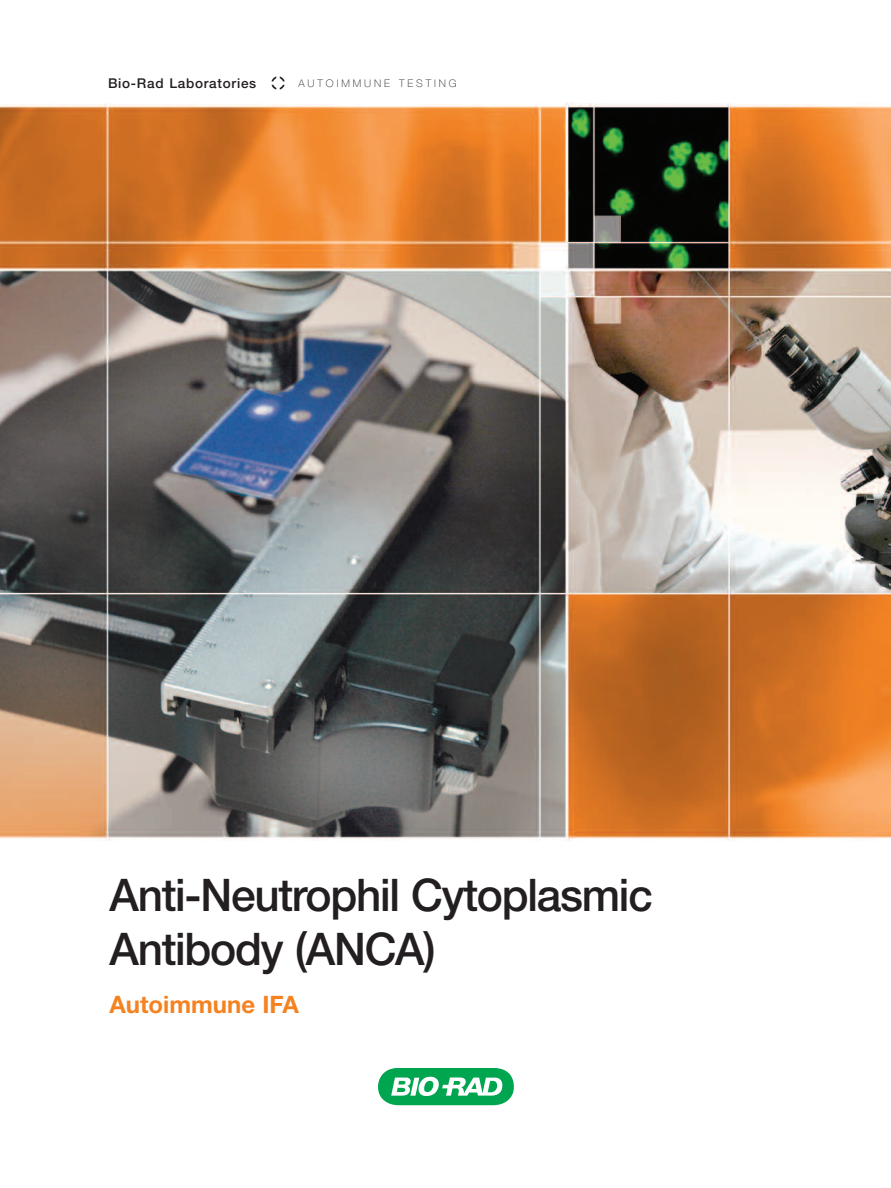
<style>
.page{position:relative;width:891px;height:1188px;background:#fff}
.page>*{position:absolute;margin:0;border:0;box-sizing:border-box;transform-origin:0 0}
.t1{font:500 45px/54px "Helvetica Neue";letter-spacing:-.03em;color:#231f20}
.t2{font:700 24px "Helvetica Neue";color:#f58220}
.t3{font:500 13.5px "Helvetica Neue";letter-spacing:.055em;color:#231f20}
.t4{font:100 10.5px "Helvetica Neue";letter-spacing:.28em;color:#231f20}
</style>
<div class="page">
<img style="left:0;top:80px;width:891px;height:1026px">
<svg style="left:378px;top:1068px;width:136px;height:37px"></svg>
<svg style="left:272px;top:76px;width:13px;height:14px"></svg>
<p class="t3" style="left:108px;top:78px;width:150px">Bio-Rad Laboratories</p>
<p class="t4" style="left:298px;top:79px;width:160px">AUTOIMMUNE TESTING</p>
<p class="t1" style="left:110px;top:872px;width:545px">Anti-Neutrophil Cytoplasmic<br>Antibody (ANCA)</p>
<p class="t2" style="left:110px;top:996px;width:191px">Autoimmune IFA</p>
</div>
